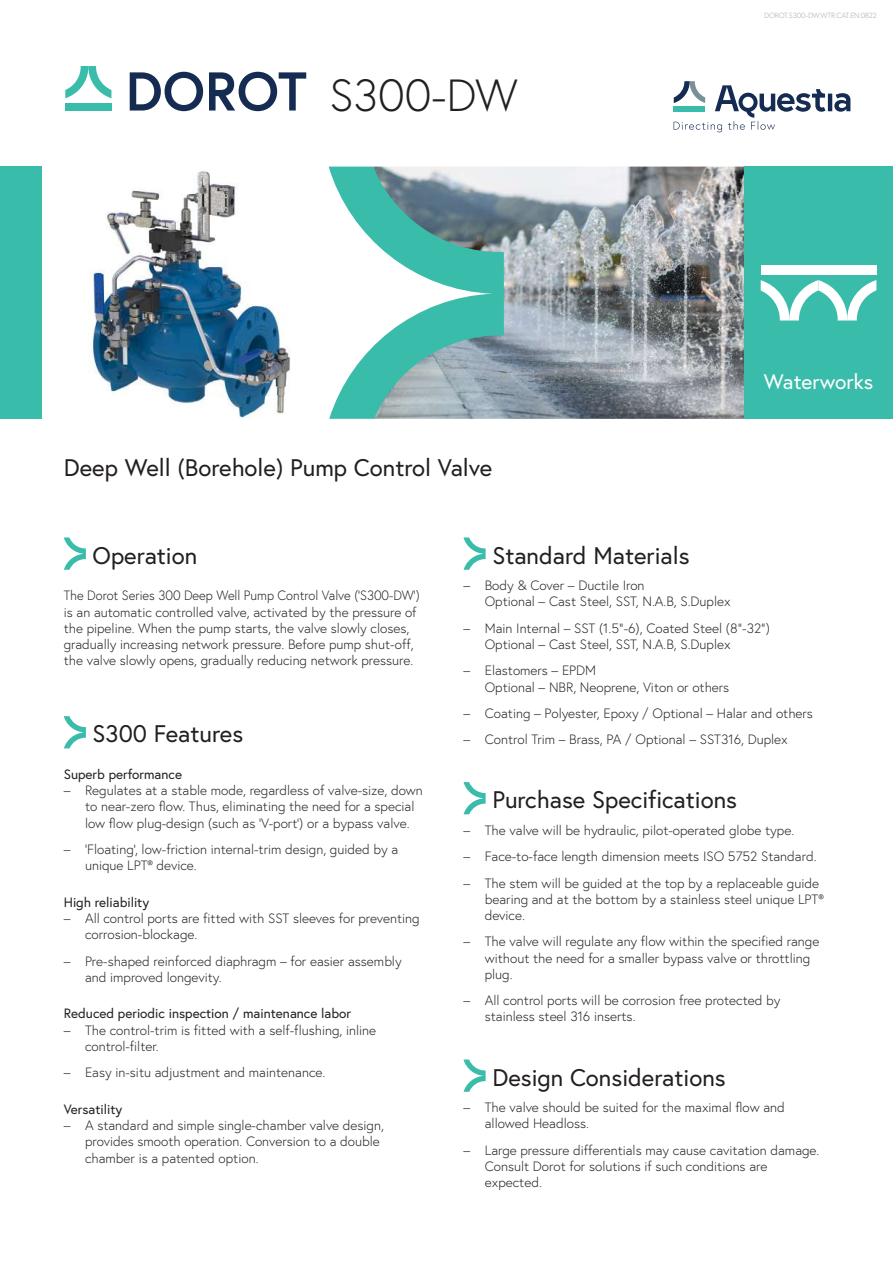
<style>
.page{position:relative;width:893px;height:1263px;background:#fff}
.page>*{position:absolute;margin:0;border:0;box-sizing:border-box;transform-origin:0 0}
.t1{font:300 45px "Europa";color:#231f20}
.t2{font:24px "Europa";color:#231f20}
.t3{font:21px "Europa";color:#fff}
.t4{font:300 13.5px/16.2px "Europa";color:#231f20}
.t5{font:300 13.5px/16.2px "Europa";color:#231f20;scale:.95 1}
.t6{font:13.5px "Europa";color:#231f20}
.t7{font:300 7.5px "Europa";letter-spacing:-.02em;color:#a8a9ad}
</style>
<div class="page">
<svg style="left:674px;top:81px;width:176px;height:51px"></svg>
<svg style="left:65px;top:66px;width:46px;height:32px"></svg>
<div style="left:65px;top:103px;width:46px;height:8px;background:#3abcaa"></div>
<svg style="left:130px;top:72px;width:176px;height:39px"></svg>
<img style="left:504px;top:167px;width:240px;height:252px">
<svg style="left:329px;top:167px;width:175px;height:252px"></svg>
<div style="left:0;top:167px;width:42px;height:252px;background:#3abcaa"></div>
<div style="left:744px;top:167px;width:149px;height:252px;background:#3abcaa"></div>
<div style="left:761px;top:265px;width:58px;height:9px;background:#fff"></div>
<svg style="left:761px;top:280px;width:115px;height:40px"></svg>
<div style="left:819px;top:265px;width:57px;height:9px;background:#fff"></div>
<svg style="left:64px;top:537px;width:22px;height:33px"></svg>
<svg style="left:64px;top:716px;width:22px;height:32px"></svg>
<svg style="left:463px;top:537px;width:23px;height:33px"></svg>
<svg style="left:463px;top:782px;width:23px;height:32px"></svg>
<svg style="left:463px;top:1059px;width:23px;height:33px"></svg>
<img style="left:89px;top:171px;width:202px;height:248px">
<h1 class="t1" style="left:330px;top:67px;width:190px">S300-DW</h1>
<h2 class="t2" style="left:64px;top:452px;width:430px">Deep Well (Borehole) Pump Control Valve</h2>
<p class="t7" style="left:764px;top:11px;width:114px">DOROT.S300-DW.WTR.CAT.EN.0822</p>
<h3 class="t3" style="left:764px;top:368px;width:111px">Waterworks</h3>
<h2 class="t2" style="left:93px;top:540px;width:106px">Operation</h2>
<p class="t5" style="left:64px;top:587px;width:376px">The Dorot Series 300 Deep Well Pump Control Valve (’S300-DW’) is an automatic controlled valve, activated by the pressure of the pipeline. When the pump starts, the valve slowly closes, gradually increasing network pressure. Before pump shut-off, the valve slowly opens, gradually reducing network pressure.</p>
<h2 class="t2" style="left:93px;top:719px;width:152px">S300 Features</h2>
<p class="t6" style="left:64px;top:766px;width:120px">Superb performance</p>
<p class="t4" style="left:85px;top:782px;width:339px;text-indent:-21px">– Regulates at a stable mode, regardless of valve-size, down to near-zero flow. Thus, eliminating the need for a special low flow plug-design (such as ‘V-port’) or a bypass valve.</p>
<p class="t4" style="left:85px;top:841px;width:315px;text-indent:-21px">– ‘Floating’, low-friction internal-trim design, guided by a unique LPT® device.</p>
<p class="t6" style="left:64px;top:893px;width:87px">High reliability</p>
<p class="t4" style="left:85px;top:910px;width:336px;text-indent:-21px">– All control ports are fitted with SST sleeves for preventing corrosion-blockage.</p>
<p class="t4" style="left:85px;top:953px;width:318px;text-indent:-21px">– Pre-shaped reinforced diaphragm – for easier assembly and improved longevity.</p>
<p class="t6" style="left:64px;top:1005px;width:289px">Reduced periodic inspection / maintenance labor</p>
<p class="t4" style="left:85px;top:1022px;width:293px;text-indent:-21px">– The control-trim is fitted with a self-flushing, inline control-filter.</p>
<p class="t4" style="left:64px;top:1064px;width:263px">– Easy in-situ adjustment and maintenance.</p>
<p class="t6" style="left:64px;top:1100px;width:60px">Versatility</p>
<p class="t4" style="left:85px;top:1117px;width:300px;text-indent:-21px">– A standard and simple single-chamber valve design, provides smooth operation. Conversion to a double chamber is a patented option.</p>
<h2 class="t2" style="left:492px;top:540px;width:199px">Standard Materials</h2>
<p class="t4" style="left:485px;top:577px;width:247px;text-indent:-21px">– Body &amp; Cover – Ductile Iron<br>Optional – Cast Steel, SST, N.A.B, S.Duplex</p>
<p class="t4" style="left:485px;top:620px;width:287px;text-indent:-21px">– Main Internal – SST (1.5”-6), Coated Steel (8”-32”)<br>Optional – Cast Steel, SST, N.A.B, S.Duplex</p>
<p class="t4" style="left:485px;top:662px;width:246px;text-indent:-21px">– Elastomers – EPDM<br>Optional – NBR, Neoprene, Viton or others</p>
<p class="t4" style="left:463px;top:705px;width:351px">– Coating – Polyester, Epoxy / Optional – Halar and others</p>
<p class="t4" style="left:463px;top:731px;width:326px">– Control Trim – Brass, PA / Optional – SST316, Duplex</p>
<h2 class="t2" style="left:492px;top:784px;width:246px">Purchase Specifications</h2>
<p class="t4" style="left:463px;top:822px;width:332px">– The valve will be hydraulic, pilot-operated globe type.</p>
<p class="t4" style="left:463px;top:848px;width:354px">– Face-to-face length dimension meets ISO 5752 Standard.</p>
<p class="t4" style="left:485px;top:874px;width:341px;text-indent:-21px">– The stem will be guided at the top by a replaceable guide bearing and at the bottom by a stainless steel unique LPT® device.</p>
<p class="t4" style="left:485px;top:933px;width:336px;text-indent:-21px">– The valve will regulate any flow within the specified range without the need for a smaller bypass valve or throttling plug.</p>
<p class="t4" style="left:485px;top:992px;width:297px;text-indent:-21px">– All control ports will be corrosion free protected by stainless steel 316 inserts.</p>
<h2 class="t2" style="left:492px;top:1062px;width:235px">Design Considerations</h2>
<p class="t4" style="left:485px;top:1099px;width:302px;text-indent:-21px">– The valve should be suited for the maximal flow and allowed Headloss.</p>
<p class="t4" style="left:485px;top:1142px;width:336px;text-indent:-21px">– Large pressure differentials may cause cavitation damage.<br>Consult Dorot for solutions if such conditions are expected.</p>
</div>
